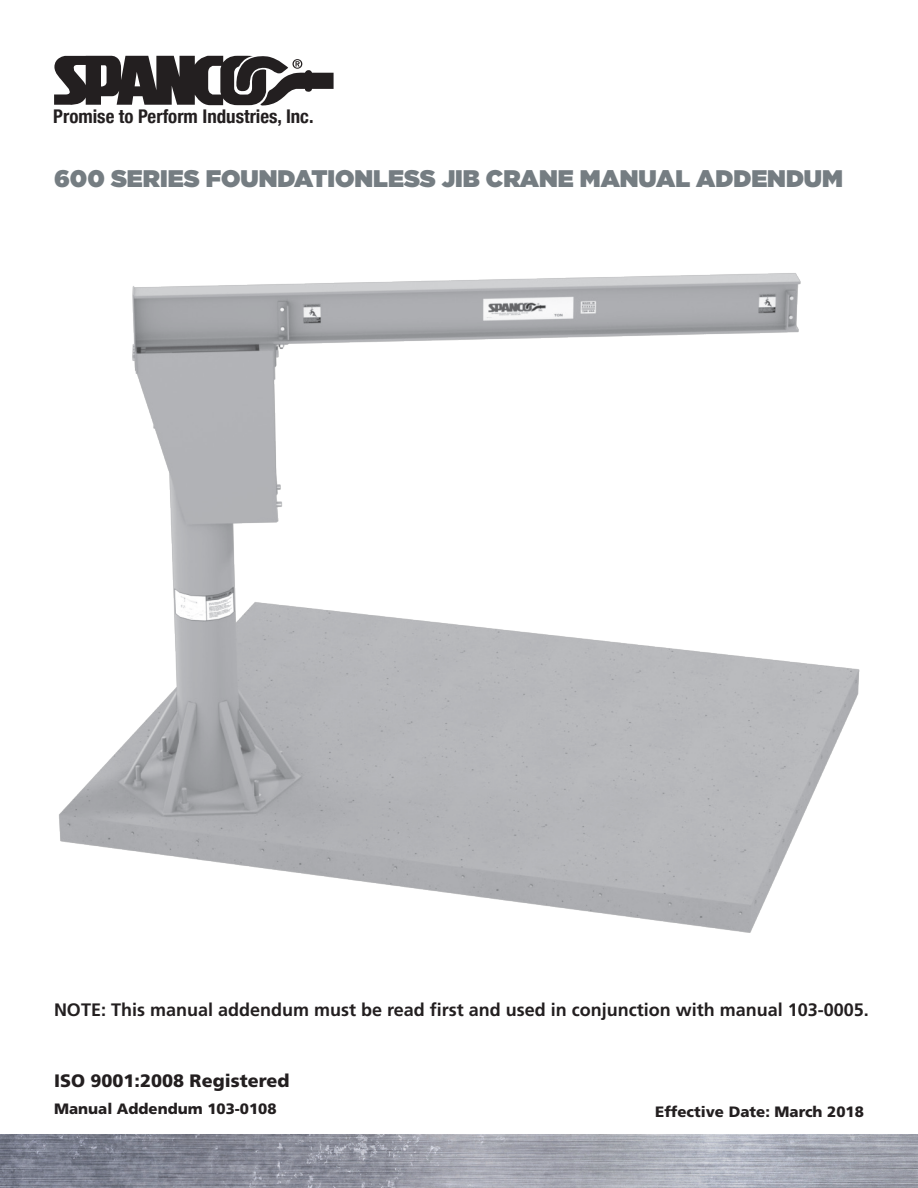
<style>
.page{position:relative;width:918px;height:1188px;background:#fff}
.page>*{position:absolute;margin:0;border:0;box-sizing:border-box;transform-origin:0 0}
.t1{font:900 24px "Gotham";color:#757d82}
.t2{font:700 condensed 18.9px "Helvetica Neue";color:#231f20}
.t3{font:700 18px "Frutiger LT Pro";color:#231f20}
.Main_Text{font:900 18px "Frutiger LT Pro";color:#231f20}
.Main_Text_Small{font:900 15px "Frutiger LT Pro";color:#231f20}
</style>
<div class="page">
<img style="left:0;top:1134px;width:918px;height:54px">
<svg style="left:54px;top:55px;width:280px;height:51px"></svg>
<img style="left:59px;top:273px;width:801px;height:660px">
<p class="t2" style="left:53px;top:101px;width:262px">Promise to Perform Industries, Inc.</p>
<p class="t1" style="left:54px;top:161px;width:791px">600 SERIES FOUNDATIONLESS JIB CRANE MANUAL ADDENDUM</p>
<p class="t3" style="left:54px;top:999px;width:816px">NOTE: This manual addendum must be read first and used in conjunction with manual 103-0005.</p>
<p class="Main_Text" style="left:54px;top:1069px;width:237px">ISO 9001:2008 Registered</p>
<p class="Main_Text_Small" style="left:54px;top:1099px;width:224px">Manual Addendum 103-0108</p>
<p class="Main_Text_Small" style="left:655px;top:1103px;width:210px">Effective Date: March 2018</p>
</div>
